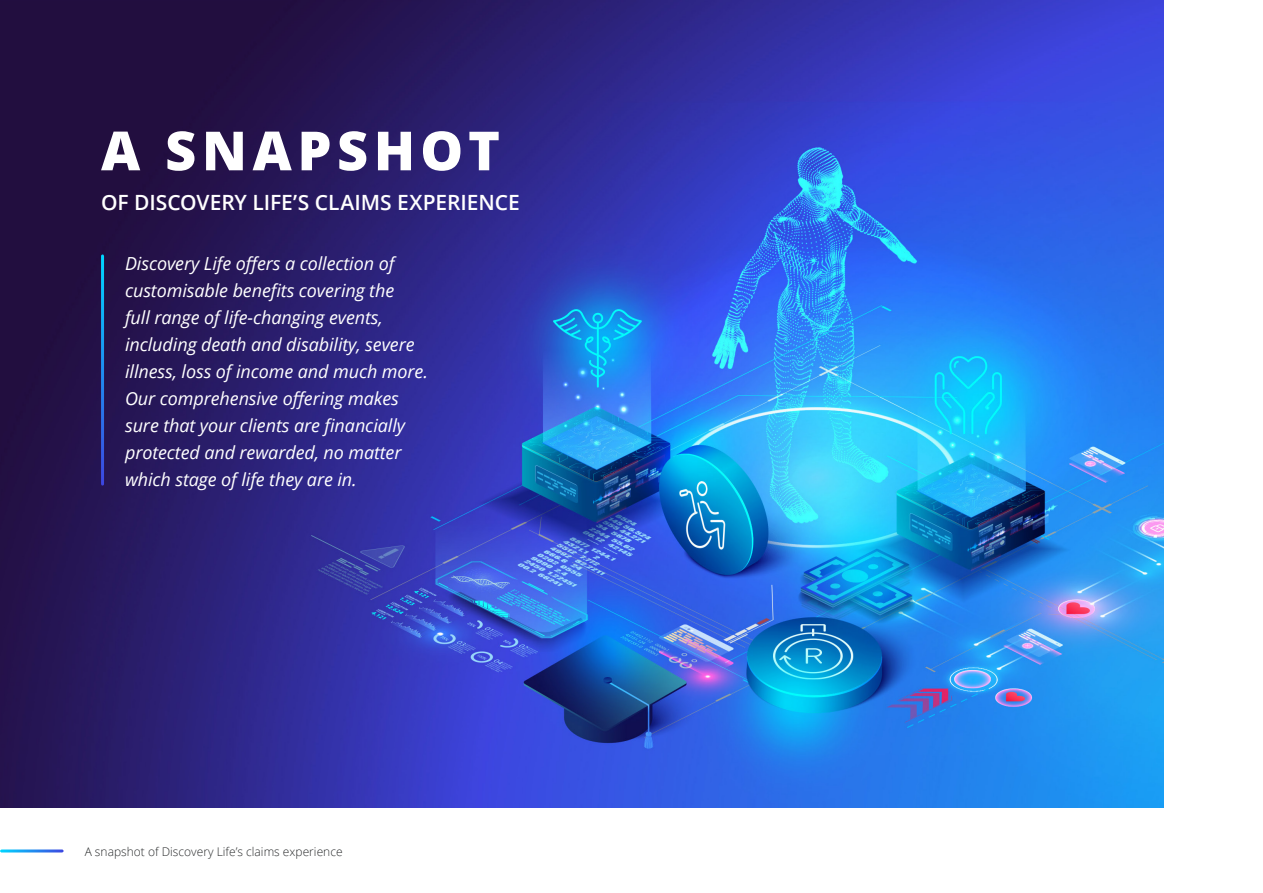
<style>
.page{position:relative;width:1263px;height:893px;background:#fff}
.page>*{position:absolute;margin:0;border:0;box-sizing:border-box;transform-origin:0 0}
.t1{font:800 54px "Open Sans";letter-spacing:.105em;color:#fff}
.t2{font:600 21px "Open Sans";letter-spacing:-.005em;color:#fff}
.t3{font:italic 18px/27px "Open Sans";letter-spacing:-.005em;color:#fff}
.t4{font:300 12px "Open Sans";color:#292b2c}
</style>
<div class="page">
<img style="left:0;top:0;width:1163px;height:808px">
<hr style="left:101px;top:256px;width:3px;height:228px;background:#fff">
<h1 class="t1" style="left:101px;top:110px;width:400px">A SNAPSHOT</h1>
<p class="t2" style="left:101px;top:187px;width:420px">OF DISCOVERY LIFE’S CLAIMS EXPERIENCE</p>
<p class="t3" style="left:125px;top:249px;width:304px">Discovery Life offers a collection of customisable benefits covering the<br>full range of life-changing events, including death and disability, severe illness, loss of income and much more.<br>Our comprehensive offering makes sure that your clients are financially protected and rewarded, no matter which stage of life they are in.</p>
<p class="t4" style="left:85px;top:843px;width:259px">A snapshot of Discovery Life’s claims experience</p>
</div>
